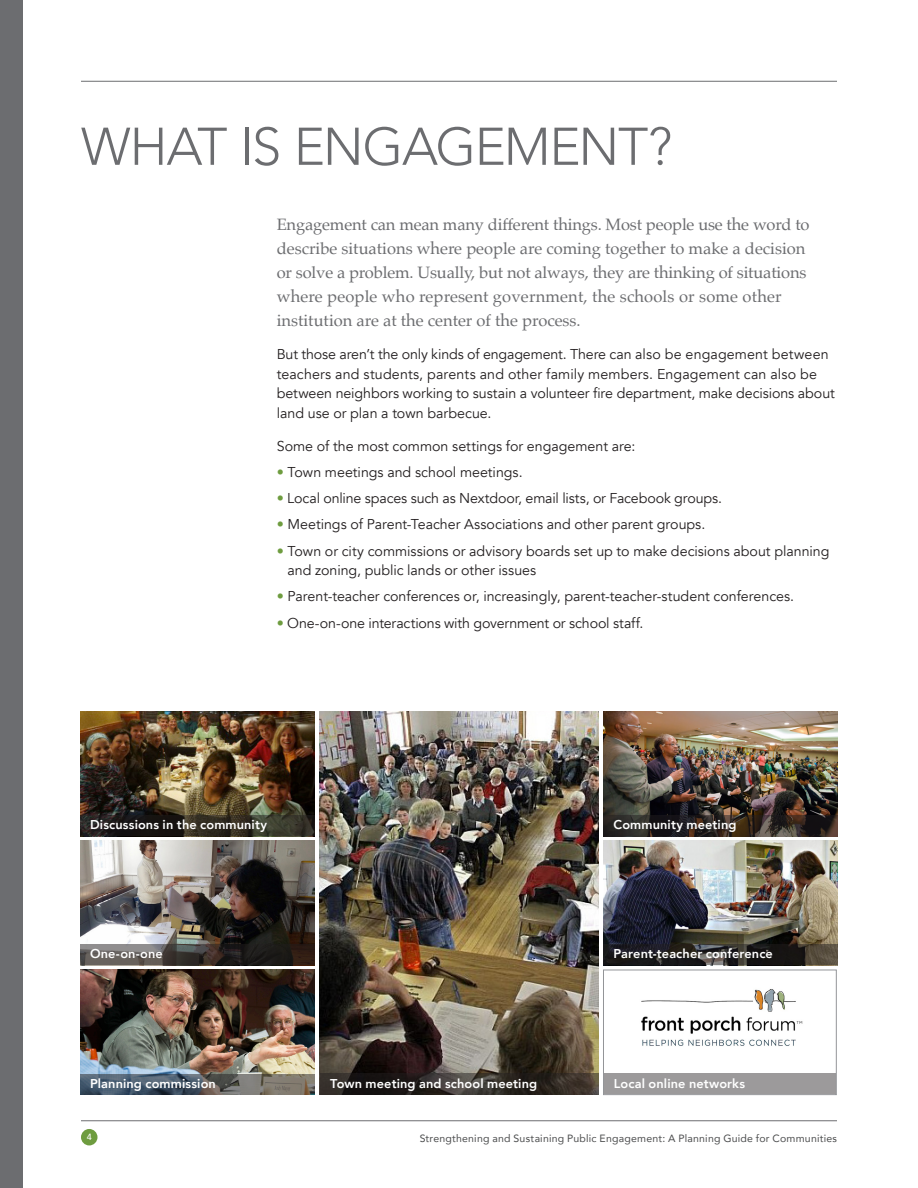
<style>
.page{position:relative;width:918px;height:1188px;background:#fff}
.page>*{position:absolute;margin:0;border:0;box-sizing:border-box;transform-origin:0 0}
.Summary-Title{font:300 52.5px "Avenir";letter-spacing:-.03em;color:#6c6d70}
.Bullets{font:16.5px/24px "Palatino";color:#6c6d70}
.Bullets-2{font:14.25px/19.5px "Avenir";color:#231f20}
.Bullets-3{font:800 12.75px "Avenir";letter-spacing:.01em;color:#fff}
.t1{font:10.5px "Avenir";letter-spacing:.02em;color:#4b4c4d}
.t2{font:500 9px "Avenir";color:#fff}
.s1{color:#6e9c3f}
</style>
<div class="page">
<div style="left:81px;top:1129px;width:17px;height:16px;background:#6e9c3f;border-radius:50%"></div>
<hr style="left:81px;top:1120px;width:756px;height:1px;background:#6c6d70">
<hr style="left:81px;top:81px;width:756px;height:1px;background:#6c6d70">
<div style="left:0;top:0;width:22px;height:1188px;background:#6c6d70"></div>
<img style="left:641px;top:989px;width:162px;height:57px">
<img style="left:81px;top:711px;width:234px;height:104px">
<svg style="left:81px;top:815px;width:234px;height:21px;background:#2a2720"></svg>
<img style="left:81px;top:840px;width:234px;height:104px">
<svg style="left:81px;top:944px;width:234px;height:21px;background:#443e3b"></svg>
<img style="left:81px;top:970px;width:234px;height:104px">
<svg style="left:81px;top:1074px;width:234px;height:21px;background:#5c6368"></svg>
<img style="left:603px;top:711px;width:234px;height:104px">
<svg style="left:603px;top:815px;width:234px;height:21px;background:#2e2723"></svg>
<img style="left:603px;top:840px;width:234px;height:104px">
<svg style="left:603px;top:944px;width:234px;height:21px;background:#2b2826"></svg>
<img style="left:320px;top:711px;width:279px;height:362px">
<svg style="left:320px;top:1073px;width:279px;height:22px;background:#302b26"></svg>
<div style="left:603px;top:1073px;width:233px;height:21px;background:#9c9a9b"></div>
<div style="left:603px;top:970px;width:234px;height:125px;border:1px solid #939598"></div>
<p class="Summary-Title" style="left:81px;top:116px;width:593px">WHAT IS ENGAGEMENT?</p>
<p class="Bullets" style="left:277px;top:212px;width:534px">Engagement can mean many different things. Most people use the word to describe situations where people are coming together to make a decision or solve a problem. Usually, but not always, they are thinking of situations where people who represent government, the schools or some other institution are at the center of the process.</p>
<p class="Bullets-2" style="left:277px;top:345px;width:560px">But those aren’t the only kinds of engagement. There can also be engagement between teachers and students, parents and other family members. Engagement can also be between neighbors working to sustain a volunteer fire department, make decisions about land use or plan a town barbecue.</p>
<p class="Bullets-2" style="left:277px;top:436px;width:360px">Some of the most common settings for engagement are:</p>
<p class="Bullets-2" style="left:277px;top:463px;width:247px"><span class="s1">•</span> Town meetings and school meetings.</p>
<p class="Bullets-2" style="left:277px;top:489px;width:447px"><span class="s1">•</span> Local online spaces such as Nextdoor, email lists, or Facebook groups.</p>
<p class="Bullets-2" style="left:277px;top:515px;width:430px"><span class="s1">•</span> Meetings of Parent-Teacher Associations and other parent groups.</p>
<p class="Bullets-2" style="left:288px;top:541px;width:543px;text-indent:-11px"><span class="s1">•</span> Town or city commissions or advisory boards set up to make decisions about planning and zoning, public lands or other issues</p>
<p class="Bullets-2" style="left:277px;top:587px;width:519px"><span class="s1">•</span> Parent-teacher conferences or, increasingly, parent-teacher-student conferences.</p>
<p class="Bullets-2" style="left:277px;top:613px;width:368px"><span class="s1">•</span> One-on-one interactions with government or school staff.</p>
<p class="Bullets-3" style="left:90px;top:814px;width:178px">Discussions in the community</p>
<p class="Bullets-3" style="left:614px;top:814px;width:124px">Community meeting</p>
<p class="Bullets-3" style="left:90px;top:944px;width:74px">One-on-one</p>
<p class="Bullets-3" style="left:614px;top:944px;width:161px">Parent-teacher conference</p>
<p class="Bullets-3" style="left:90px;top:1073px;width:127px">Planning commission</p>
<p class="Bullets-3" style="left:330px;top:1073px;width:208px">Town meeting and school meeting</p>
<p class="Bullets-3" style="left:614px;top:1073px;width:133px">Local online networks</p>
<p class="t2" style="left:87px;top:1129px;width:7px">4</p>
<p class="t1" style="left:420px;top:1129px;width:419px">Strengthening and Sustaining Public Engagement: A Planning Guide for Communities</p>
</div>
